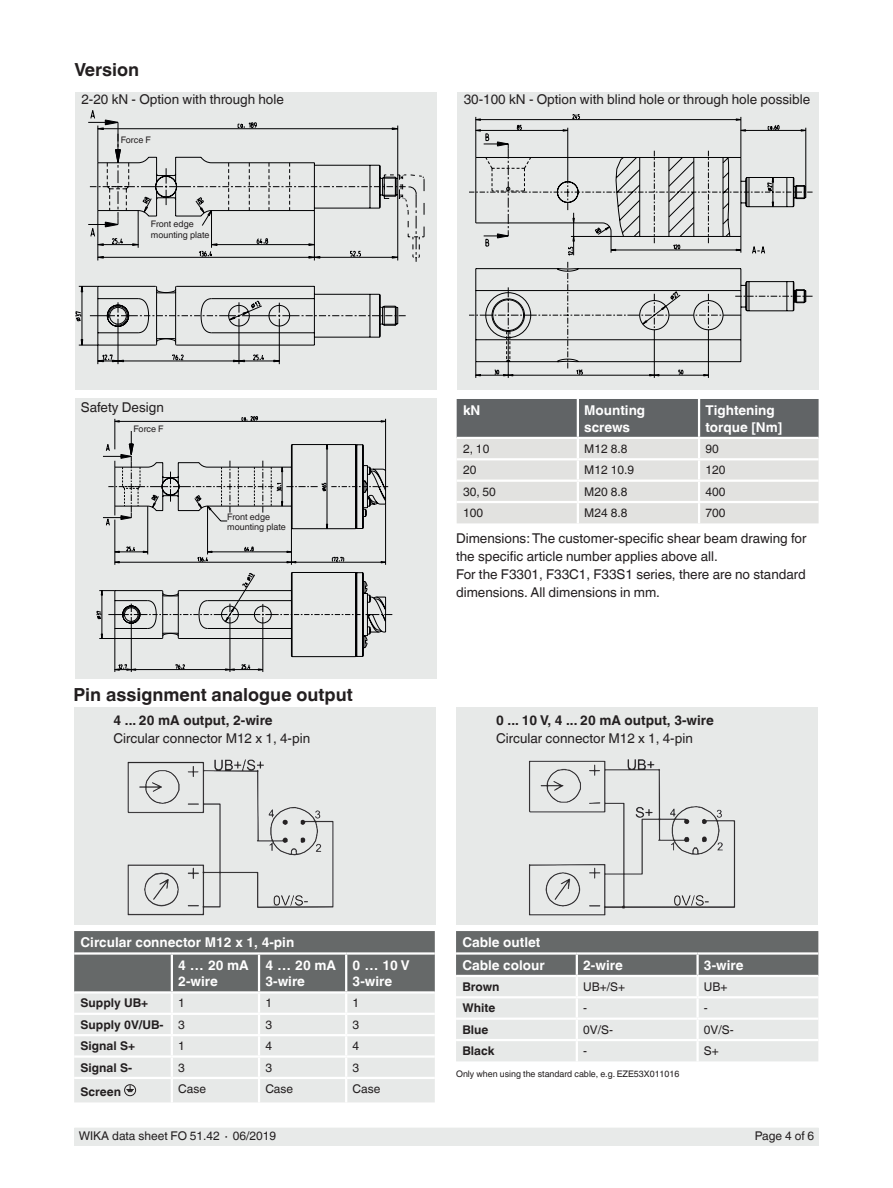
<style>
.page{position:relative;width:893px;height:1188px;background:#fff}
.page>*{position:absolute;margin:0;border:0;box-sizing:border-box;transform-origin:0 0}
.t1{font:700 18px "Helvetica World";color:#231f20}
.t2{font:13.5px/18px "Helvetica World";color:#231f20}
.t3{font:700 13.5px/16.5px "Helvetica World";color:#fff}
.t4{font:700 13.5px "Helvetica World";color:#231f20}
.t5{font:12px "Helvetica World";color:#231f20}
.t6{font:700 12px "Helvetica World";color:#231f20}
.t7{font:9px/10.5px "Helvetica World";color:#231f20}
.s1{font-weight:400}
</style>
<div class="page">
<div style="left:74px;top:1128px;width:745px;height:17px;background:#e8eae9"></div>
<div style="left:456px;top:708px;width:361px;height:217px;background:#e7e9e8"></div>
<div style="left:74px;top:708px;width:362px;height:217px;background:#e7e9e8"></div>
<img style="left:127px;top:759px;width:207px;height:157px">
<img style="left:529px;top:759px;width:207px;height:157px">
<div style="left:75px;top:92px;width:361px;height:297px;background:#e7e9e8"></div>
<div style="left:457px;top:92px;width:362px;height:297px;background:#e7e9e8"></div>
<svg style="left:87px;top:122px;width:337px;height:242px"></svg>
<svg style="left:475px;top:114px;width:331px;height:262px"></svg>
<svg style="left:475px;top:143px;width:331px;height:220px"></svg>
<svg style="left:74px;top:931px;width:361px;height:171px;background:#bdc0bf"></svg>
<svg style="left:456px;top:931px;width:362px;height:130px;background:#bec0c0"></svg>
<hr style="left:698px;top:1018px;width:120px;height:2px;background:#fff">
<hr style="left:696px;top:1020px;width:3px;height:19px;background:#fff">
<hr style="left:456px;top:1039px;width:121px;height:2px;background:#fff">
<hr style="left:577px;top:1039px;width:121px;height:2px;background:#fff">
<hr style="left:576px;top:1041px;width:2px;height:20px;background:#fff">
<hr style="left:698px;top:1039px;width:120px;height:2px;background:#fff">
<hr style="left:696px;top:1041px;width:3px;height:20px;background:#fff">
<svg style="left:457px;top:399px;width:362px;height:124px;background:#bcbdbc"></svg>
<hr style="left:457px;top:501px;width:121px;height:2px;background:#fff">
<hr style="left:578px;top:501px;width:121px;height:2px;background:#fff">
<hr style="left:577px;top:503px;width:2px;height:20px;background:#fff">
<hr style="left:699px;top:501px;width:120px;height:2px;background:#fff">
<hr style="left:698px;top:503px;width:2px;height:20px;background:#fff">
<div style="left:75px;top:399px;width:361px;height:280px;background:#e7e9e8"></div>
<svg style="left:114px;top:416px;width:273px;height:254px"></svg>
<svg style="left:96px;top:431px;width:297px;height:217px"></svg>
<h1 class="t1" style="left:74px;top:60px;width:66px">Version</h1>
<p class="t2" style="left:81px;top:90px;width:204px">2-20 kN - Option with through hole</p>
<p class="t2" style="left:464px;top:90px;width:348px">30-100 kN - Option with blind hole or through hole possible</p>
<p class="t7" style="left:121px;top:135px;width:32px">Force F</p>
<p class="t7" style="left:151px;top:219px;width:60px">Front edge mounting plate</p>
<p class="t2" style="left:81px;top:399px;width:84px">Safety Design</p>
<p class="t7" style="left:134px;top:423px;width:32px">Force F</p>
<p class="t7" style="left:227px;top:511px;width:60px">Front edge mounting plate</p>
<h1 class="t1" style="left:73px;top:685px;width:281px">Pin assignment analogue output</h1>
<p class="t4" style="left:113px;top:713px;width:161px">4 ... 20 mA output, 2-wire</p>
<p class="t2" style="left:113px;top:730px;width:198px">Circular connector M12 x 1, 4-pin</p>
<p class="t3" style="left:463px;top:402px;width:19px">kN</p>
<p class="t3" style="left:584px;top:402px;width:63px">Mounting screws</p>
<p class="t3" style="left:705px;top:402px;width:78px">Tightening torque [Nm]</p>
<p class="t5" style="left:463px;top:442px;width:28px">2, 10</p>
<p class="t5" style="left:584px;top:442px;width:45px">M12 8.8</p>
<p class="t5" style="left:705px;top:442px;width:15px">90</p>
<p class="t5" style="left:463px;top:463px;width:15px">20</p>
<p class="t5" style="left:584px;top:463px;width:51px">M12 10.9</p>
<p class="t5" style="left:705px;top:463px;width:22px">120</p>
<p class="t5" style="left:463px;top:485px;width:34px">30, 50</p>
<p class="t5" style="left:584px;top:485px;width:45px">M20 8.8</p>
<p class="t5" style="left:705px;top:485px;width:22px">400</p>
<p class="t5" style="left:463px;top:506px;width:22px">100</p>
<p class="t5" style="left:584px;top:506px;width:45px">M24 8.8</p>
<p class="t5" style="left:705px;top:506px;width:22px">700</p>
<p class="t2" style="left:456px;top:529px;width:352px">Dimensions: The customer-specific shear beam drawing for the specific article number applies above all.<br>For the F3301, F33C1, F33S1 series, there are no standard dimensions. All dimensions in mm.</p>
<p class="t4" style="left:496px;top:713px;width:219px">0 ... 10 V, 4 ... 20 mA output, 3-wire</p>
<p class="t2" style="left:496px;top:730px;width:198px">Circular connector M12 x 1, 4-pin</p>
<p class="t3" style="left:178px;top:931px;width:118px;line-height:22.5px;text-indent:-98px">Circular connector M12 x 1, 4-pin<br>4 … 20 mA</p>
<p class="t3" style="left:178px;top:973px;width:41px">2-wire</p>
<p class="t3" style="left:265px;top:957px;width:72px">4 … 20 mA<br>3-wire</p>
<p class="t3" style="left:353px;top:957px;width:59px">0 … 10 V<br>3-wire</p>
<p class="t6" style="left:81px;top:996px;width:69px">Supply UB+</p>
<p class="t5" style="left:178px;top:996px;width:8px">1</p>
<p class="t5" style="left:265px;top:996px;width:8px">1</p>
<p class="t5" style="left:353px;top:996px;width:8px">1</p>
<p class="t6" style="left:81px;top:1018px;width:106px">Supply 0V/UB- <span class="s1">3</span></p>
<p class="t5" style="left:265px;top:1018px;width:8px">3</p>
<p class="t5" style="left:353px;top:1018px;width:8px">3</p>
<p class="t6" style="left:81px;top:1039px;width:56px">Signal S+</p>
<p class="t5" style="left:178px;top:1039px;width:8px">1</p>
<p class="t5" style="left:265px;top:1039px;width:8px">4</p>
<p class="t5" style="left:353px;top:1039px;width:8px">4</p>
<p class="t6" style="left:81px;top:1060px;width:53px">Signal S-</p>
<p class="t5" style="left:178px;top:1060px;width:8px">3</p>
<p class="t5" style="left:265px;top:1060px;width:8px">3</p>
<p class="t5" style="left:353px;top:1060px;width:8px">3</p>
<p class="t6" style="left:81px;top:1085px;width:42px">Screen</p>
<p class="t5" style="left:178px;top:1082px;width:29px">Case</p>
<p class="t5" style="left:265px;top:1082px;width:29px">Case</p>
<p class="t5" style="left:353px;top:1082px;width:29px">Case</p>
<p class="t3" style="left:462px;top:931px;width:84px;line-height:22.5px">Cable outlet<br>Cable colour</p>
<p class="t3" style="left:583px;top:957px;width:41px">2-wire</p>
<p class="t3" style="left:704px;top:957px;width:41px">3-wire</p>
<p class="t6" style="left:462px;top:980px;width:39px">Brown</p>
<p class="t5" style="left:583px;top:980px;width:43px">UB+/S+</p>
<p class="t5" style="left:704px;top:980px;width:25px">UB+</p>
<p class="t6" style="left:462px;top:1001px;width:34px">White</p>
<p class="t5" style="left:583px;top:1001px;width:5px">-</p>
<p class="t5" style="left:704px;top:1001px;width:5px">-</p>
<p class="t6" style="left:462px;top:1023px;width:28px">Blue</p>
<p class="t5" style="left:583px;top:1023px;width:31px">0V/S-</p>
<p class="t5" style="left:704px;top:1023px;width:31px">0V/S-</p>
<p class="t6" style="left:462px;top:1044px;width:34px">Black</p>
<p class="t5" style="left:583px;top:1044px;width:5px">-</p>
<p class="t5" style="left:704px;top:1044px;width:16px">S+</p>
<p class="t7" style="left:456px;top:1069px;width:225px">Only when using the standard cable, e.g. EZE53X011016</p>
<p class="t5" style="left:79px;top:1129px;width:199px">WIKA data sheet FO 51.42 ∙ 06/2019</p>
<p class="t5" style="left:755px;top:1129px;width:61px">Page 4 of 6</p>
</div>
